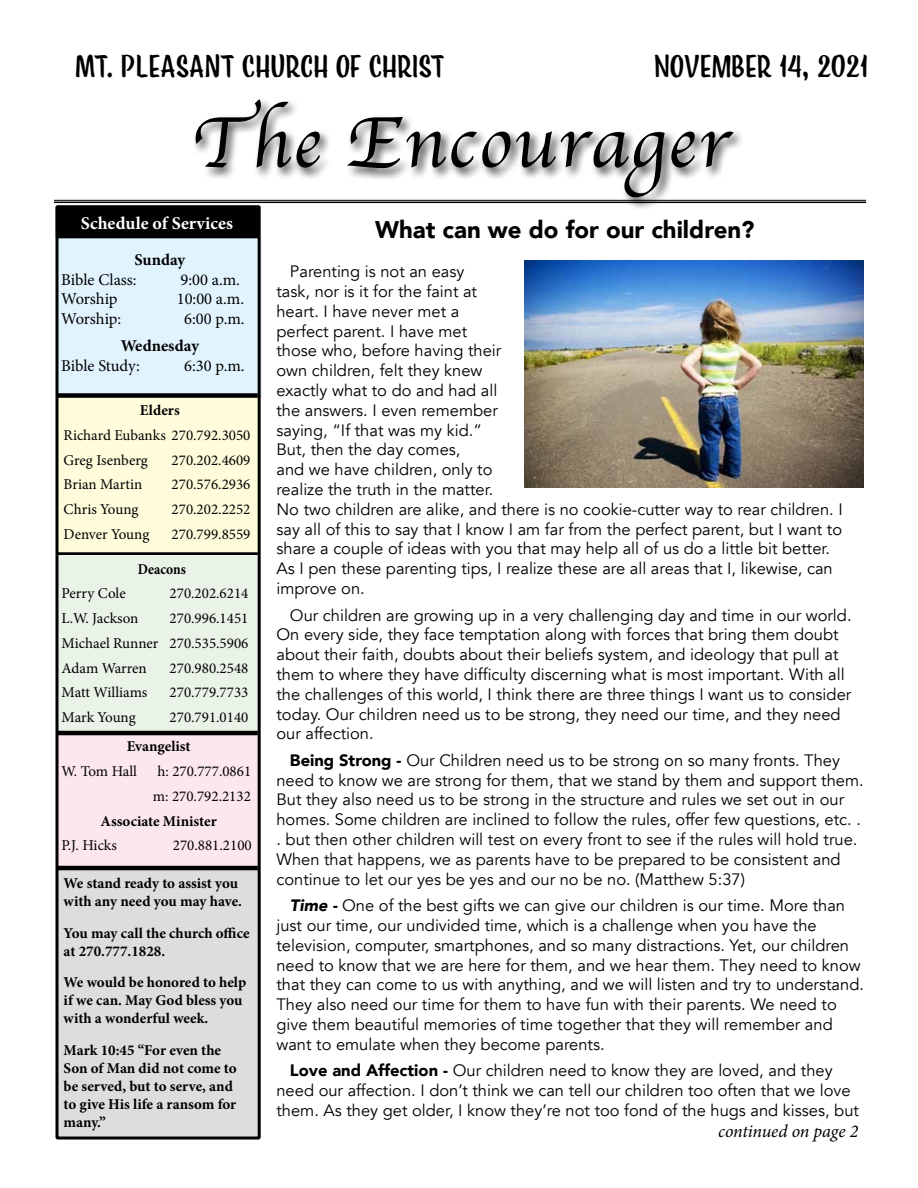
<style>
.page{position:relative;width:918px;height:1188px;background:#fff}
.page>*{position:absolute;margin:0;border:0;box-sizing:border-box;transform-origin:0 0}
.t1{font:75px "Apple Chancery";letter-spacing:.03em;color:#000}
.t2{font:29.25px "Eds Market Narrow";letter-spacing:.03em;color:#000}
.t3{font:900 24px "Avenir";color:#000}
.t4{font:700 18px "Minion Pro";letter-spacing:.005em;color:#fff}
.t5{font:italic 18px "Minion Pro";letter-spacing:-.01em;color:#000}
.t6{font:16.5px/19.8px "Avenir";color:#000}
.t7{font:16.5px "Minion Pro";letter-spacing:-.005em;color:#000}
.t8{font:700 16.5px "Minion Pro";color:#000}
.t9{font:15px/24.8px "Minion Pro";color:#000}
.t10{font:700 15px/18px "Minion Pro";color:#000}
.t11{font:700 15px "Minion Pro";color:#000;scale:.9 1}
.s1{font-weight:900}
.s2{font-weight:900;font-style:italic}
</style>
<div class="page">
<div style="left:192px;top:97px;width:554px;height:114px;background:#000;opacity:.75"></div>
<hr style="left:54px;top:202px;width:812px;height:1px;background:#000">
<hr style="left:54px;top:200px;width:812px;height:1px;background:#000">
<div style="left:57px;top:239px;width:205px;height:158px;background:#e1f4fd"></div>
<div style="left:56px;top:207px;width:202px;height:31px;background:#000"></div>
<div style="left:57px;top:732px;width:204px;height:136px;background:#fce7f0"></div>
<div style="left:57px;top:871px;width:204px;height:266px;background:#dcddde"></div>
<div style="left:57px;top:552px;width:201px;height:5px;background:#000"></div>
<div style="left:57px;top:397px;width:204px;height:155px;background:#fffcdb"></div>
<div style="left:57px;top:555px;width:204px;height:176px;background:#eaf3e7"></div>
<hr style="left:57px;top:731px;width:201px;height:4px;background:#000">
<hr style="left:57px;top:866px;width:201px;height:4px;background:#000">
<div style="left:57px;top:393px;width:201px;height:5px;background:#000"></div>
<div style="left:56px;top:205px;width:205px;height:935px;border:3px solid #000"></div>
<img style="left:524px;top:261px;width:340px;height:226px">
<h2 class="t2" style="left:75px;top:46px;width:371px">MT. PLEASANT CHURCH OF CHRIST</h2>
<h2 class="t2" style="left:654px;top:46px;width:215px">NOVEMBER 14, 2021</h2>
<h1 class="t1" style="left:191px;top:83px;width:539px">The Encourager</h1>
<p class="t4" style="left:81px;top:211px;width:154px">Schedule of Services</p>
<p class="t8" style="left:134px;top:248px;width:52px">Sunday</p>
<p class="t7" style="left:61px;top:268px;width:77px">Bible Class:</p>
<p class="t7" style="left:181px;top:268px;width:61px">9:00 a.m.</p>
<p class="t7" style="left:61px;top:288px;width:58px">Worship</p>
<p class="t7" style="left:177px;top:288px;width:69px">10:00 a.m.</p>
<p class="t7" style="left:61px;top:308px;width:62px">Worship:</p>
<p class="t7" style="left:184px;top:308px;width:62px">6:00 p.m.</p>
<p class="t8" style="left:121px;top:334px;width:80px">Wednesday</p>
<p class="t7" style="left:61px;top:354px;width:80px">Bible Study:</p>
<p class="t7" style="left:184px;top:354px;width:62px">6:30 p.m.</p>
<p class="t10" style="left:140px;top:401px;width:41px">Elders</p>
<p class="t9" style="left:64px;top:423px;width:188px">Richard Eubanks 270.792.3050<br>Greg Isenberg</p>
<p class="t9" style="left:172px;top:447px;width:80px">270.202.4609</p>
<p class="t9" style="left:64px;top:472px;width:80px">Brian Martin</p>
<p class="t9" style="left:172px;top:472px;width:80px">270.576.2936</p>
<p class="t9" style="left:64px;top:497px;width:76px">Chris Young</p>
<p class="t9" style="left:172px;top:497px;width:80px">270.202.2252</p>
<p class="t9" style="left:64px;top:522px;width:87px">Denver Young</p>
<p class="t9" style="left:172px;top:522px;width:80px">270.799.8559</p>
<p class="t11" style="left:138px;top:558px;width:55px">Deacons</p>
<p class="t9" style="left:62px;top:581px;width:66px">Perry Cole</p>
<p class="t9" style="left:170px;top:581px;width:80px">270.202.6214</p>
<p class="t9" style="left:62px;top:606px;width:78px">L.W. Jackson</p>
<p class="t9" style="left:62px;top:606px;width:188px;text-align:justify;text-indent:108px">270.996.1451<br>Michael Runner 270.535.5906<br>Adam Warren</p>
<p class="t9" style="left:170px;top:656px;width:80px">270.980.2548</p>
<p class="t9" style="left:62px;top:680px;width:87px">Matt Williams</p>
<p class="t9" style="left:170px;top:680px;width:80px">270.779.7733</p>
<p class="t9" style="left:62px;top:705px;width:76px">Mark Young</p>
<p class="t9" style="left:170px;top:705px;width:80px">270.791.0140</p>
<p class="t10" style="left:127px;top:737px;width:66px">Evangelist</p>
<p class="t9" style="left:61px;top:759px;width:77px">W. Tom Hall</p>
<p class="t9" style="left:153px;top:759px;width:100px;text-align:center">h: 270.777.0861 m: 270.792.2132</p>
<p class="t10" style="left:101px;top:812px;width:118px">Associate Minister</p>
<p class="t9" style="left:61px;top:833px;width:57px">P.J. Hicks</p>
<p class="t9" style="left:173px;top:833px;width:80px">270.881.2100</p>
<p class="t10" style="left:64px;top:874px;width:180px">We stand ready to assist you with any need you may have.</p>
<p class="t10" style="left:64px;top:924px;width:187px">You may call the church office at 270.777.1828.</p>
<p class="t10" style="left:64px;top:973px;width:184px">We would be honored to help if we can. May God bless you with a wonderful week.</p>
<p class="t10" style="left:64px;top:1041px;width:175px">Mark 10:45 “For even the<br>Son of Man did not come to be served, but to serve, and to give His life a ransom for many.”</p>
<h3 class="t3" style="left:375px;top:209px;width:381px">What can we do for our children?</h3>
<p class="t6" style="left:276px;top:262px;width:568px;text-indent:13px">Parenting is not an easy<br>task, nor is it for the faint at<br>heart. I have never met a<br>perfect parent. I have met<br>those who, before having their<br>own children, felt they knew<br>exactly what to do and had all<br>the answers. I even remember<br>saying, “If that was my kid.”<br>But, then the day comes,<br>and we have children, only to<br>realize the truth in the matter.<br>No two children are alike, and there is no cookie-cutter way to rear children. I say all of this to say that I know I am far from the perfect parent, but I want to share a couple of ideas with you that may help all of us do a little bit better.<br>As I pen these parenting tips, I realize these are all areas that I, likewise, can improve on.</p>
<p class="t6" style="left:276px;top:605px;width:577px;text-indent:13px">Our children are growing up in a very challenging day and time in our world.<br>On every side, they face temptation along with forces that bring them doubt about their faith, doubts about their beliefs system, and ideology that pull at them to where they have difficulty discerning what is most important. With all the challenges of this world, I think there are three things I want us to consider today. Our children need us to be strong, they need our time, and they need our affection.</p>
<p class="t6" style="left:276px;top:751px;width:589px;text-indent:13px"><span class="s1">Being Strong -</span> Our Children need us to be strong on so many fronts. They need to know we are strong for them, that we stand by them and support them.<br>But they also need us to be strong in the structure and rules we set out in our homes. Some children are inclined to follow the rules, offer few questions, etc. . . but then other children will test on every front to see if the rules will hold true.<br>When that happens, we as parents have to be prepared to be consistent and continue to let our yes be yes and our no be no. (Matthew 5:37)</p>
<p class="t6" style="left:276px;top:896px;width:589px;text-indent:13px"><span class="s2">Time -</span> One of the best gifts we can give our children is our time. More than just our time, our undivided time, which is a challenge when you have the television, computer, smartphones, and so many distractions. Yet, our children need to know that we are here for them, and we hear them. They need to know that they can come to us with anything, and we will listen and try to understand.<br>They also need our time for them to have fun with their parents. We need to give them beautiful memories of time together that they will remember and want to emulate when they become parents.</p>
<p class="t6" style="left:276px;top:1061px;width:584px;text-indent:13px"><span class="s1">Love and Affection -</span> Our children need to know they are loved, and they need our affection. I don’t think we can tell our children too often that we love them. As they get older, I know they’re not too fond of the hugs and kisses, but</p>
<p class="t5" style="left:718px;top:1119px;width:142px">continued on page 2</p>
</div>
